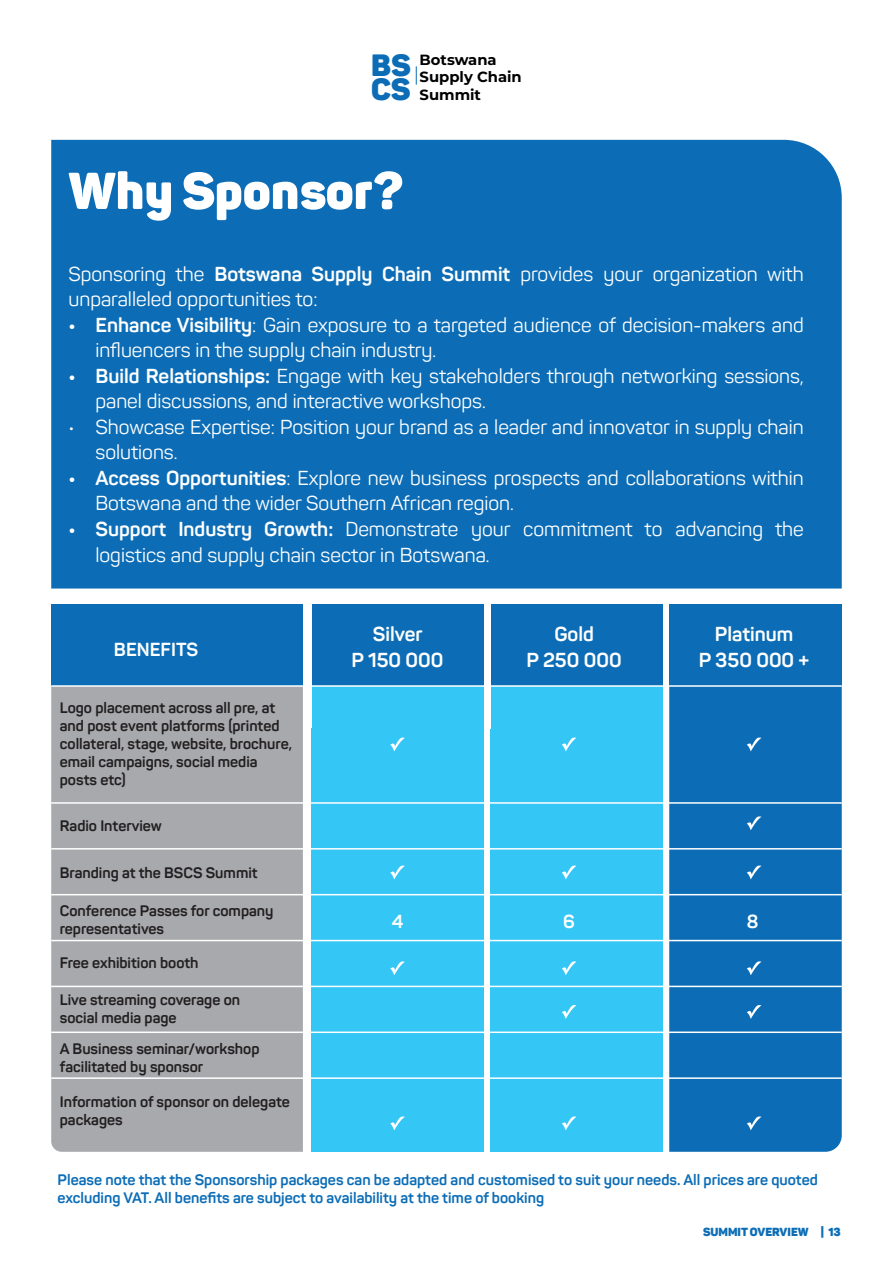
<style>
.page{position:relative;width:893px;height:1263px;background:#fff}
.page>*{position:absolute;margin:0;border:0;box-sizing:border-box;transform-origin:0 0}
.t1{font:900 51px "Panton";color:#fff}
.t2{font:900 30.3px/24.5px "Panton";color:#0c6db6}
.t3{font:19.95px/25.5px "Panton";color:#fff}
.t4{font:700 19.95px/25.5px "Panton";color:#fff;text-align:center}
.t5{font:700 18.6px "Panton";color:#fff}
.t6{font:700 15px/18px "Panton";color:#231f20}
.t7{font:700 15px/18px "Panton";color:#0c6db6}
.t8{font:700 14.7px/17.7px "Montserrat";color:#010101}
.t9{font:900 11.55px "Panton";color:#0c6db6}
.s1{font-weight:700}
</style>
<div class="page">
<div style="left:51px;top:140px;width:791px;height:448px;background:#0c6db6"></div>
<svg style="left:416px;top:66px;width:1px;height:19px"></svg>
<svg style="left:51px;top:687px;width:252px;height:465px;background:#a9abae"></svg>
<div style="left:312px;top:605px;width:172px;height:547px;background:#34c6f4"></div>
<div style="left:490px;top:605px;width:173px;height:547px;background:#34c6f4"></div>
<div style="left:669px;top:687px;width:173px;height:465px;background:#0c6db6"></div>
<div style="left:51px;top:605px;width:791px;height:81px;background:#0c6db6"></div>
<hr style="left:51px;top:802px;width:791px;height:2px;background:#fff">
<hr style="left:51px;top:848px;width:791px;height:1px;background:#fff">
<hr style="left:51px;top:894px;width:791px;height:1px;background:#fff">
<hr style="left:51px;top:940px;width:791px;height:1px;background:#fff">
<hr style="left:51px;top:986px;width:791px;height:1px;background:#fff">
<hr style="left:51px;top:1031px;width:791px;height:2px;background:#fff">
<hr style="left:51px;top:1077px;width:791px;height:2px;background:#fff">
<svg style="left:390px;top:737px;width:15px;height:14px"></svg>
<svg style="left:562px;top:737px;width:14px;height:14px"></svg>
<svg style="left:390px;top:961px;width:15px;height:14px"></svg>
<svg style="left:562px;top:961px;width:14px;height:14px"></svg>
<svg style="left:390px;top:1116px;width:15px;height:14px"></svg>
<svg style="left:562px;top:1116px;width:14px;height:14px"></svg>
<svg style="left:562px;top:1005px;width:14px;height:14px"></svg>
<svg style="left:390px;top:865px;width:15px;height:14px"></svg>
<svg style="left:562px;top:865px;width:14px;height:14px"></svg>
<svg style="left:747px;top:737px;width:14px;height:14px"></svg>
<svg style="left:747px;top:961px;width:14px;height:14px"></svg>
<svg style="left:747px;top:1116px;width:14px;height:14px"></svg>
<svg style="left:747px;top:1005px;width:14px;height:14px"></svg>
<svg style="left:747px;top:865px;width:14px;height:14px"></svg>
<svg style="left:747px;top:816px;width:14px;height:14px"></svg>
<div style="left:303px;top:604px;width:9px;height:124px;background:#fff"></div>
<div style="left:484px;top:604px;width:6px;height:125px;background:#fff"></div>
<div style="left:663px;top:604px;width:6px;height:125px;background:#fff"></div>
<hr style="left:51px;top:685px;width:791px;height:2px;background:#fff">
<h2 class="t2" style="left:371px;top:52px;width:41px">BS<br>CS</h2>
<p class="t8" style="left:420px;top:50px;width:104px">Botswana<br>Supply Chain<br>Summit</p>
<h1 class="t1" style="left:68px;top:158px;width:336px">Why Sponsor?</h1>
<p class="t3" style="left:68px;top:261px;width:737px">Sponsoring the <span class="s1">Botswana Supply Chain Summit</span> provides your organization with unparalleled opportunities to:</p>
<p class="t3" style="left:95px;top:312px;width:710px;text-indent:-27px"><span class="s1">• Enhance Visibility</span>: Gain exposure to a targeted audience of decision-makers and influencers in the supply chain industry.</p>
<p class="t3" style="left:95px;top:363px;width:710px;text-indent:-27px"><span class="s1">• Build Relationships:</span> Engage with key stakeholders through networking sessions, panel discussions, and interactive workshops.</p>
<p class="t3" style="left:95px;top:414px;width:710px;text-indent:-27px">• Showcase Expertise: Position your brand as a leader and innovator in supply chain solutions.</p>
<p class="t3" style="left:95px;top:465px;width:710px;text-indent:-27px"><span class="s1">• Access Opportunities</span>: Explore new business prospects and collaborations within<br>Botswana and the wider Southern African region.</p>
<p class="t3" style="left:95px;top:516px;width:710px;text-indent:-27px"><span class="s1">• Support Industry Growth:</span> Demonstrate your commitment to advancing the logistics and supply chain sector in Botswana.</p>
<p class="t5" style="left:114px;top:638px;width:86px">BENEFITS</p>
<p class="t6" style="left:60px;top:699px;width:234px">Logo placement across all pre, at and post event platforms (printed collateral, stage, website, brochure, email campaigns, social media posts etc)</p>
<p class="t6" style="left:60px;top:817px;width:103px">Radio Interview</p>
<p class="t6" style="left:60px;top:863px;width:199px">Branding at the BSCS Summit</p>
<p class="t6" style="left:60px;top:902px;width:215px">Conference Passes for company representatives</p>
<p class="t6" style="left:60px;top:954px;width:140px">Free exhibition booth</p>
<p class="t6" style="left:60px;top:990px;width:182px">Live streaming coverage on social media page</p>
<p class="t6" style="left:60px;top:1040px;width:201px">A Business seminar/workshop facilitated by sponsor</p>
<p class="t6" style="left:60px;top:1093px;width:232px">Information of sponsor on delegate packages</p>
<p class="t4" style="left:351px;top:621px;width:94px">Silver<br>P 150 000</p>
<p class="t4" style="left:526px;top:621px;width:97px">Gold<br>P 250 000</p>
<p class="t4" style="left:699px;top:621px;width:112px">Platinum<br>P 350 000 +</p>
<p class="t5" style="left:392px;top:910px;width:13px">4</p>
<p class="t5" style="left:563px;top:910px;width:13px">6</p>
<p class="t5" style="left:747px;top:910px;width:13px">8</p>
<p class="t7" style="left:58px;top:1170px;width:762px">Please note that the Sponsorship packages can be adapted and customised to suit your needs. All prices are quoted excluding VAT. All benefits are subject to availability at the time of booking</p>
<p class="t9" style="left:703px;top:1224px;width:139px">SUMMIT OVERVIEW | 13</p>
</div>
